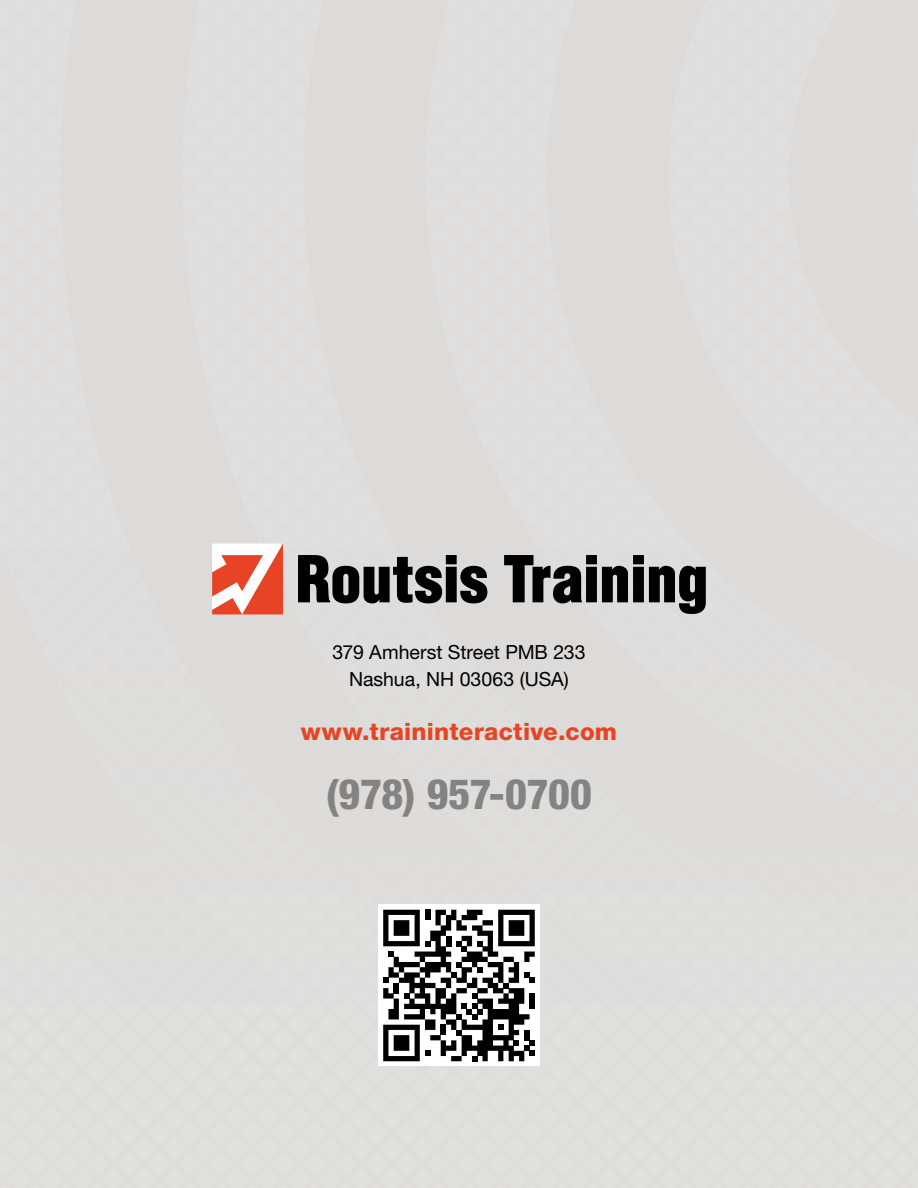
<style>
.page{position:relative;width:918px;height:1188px;background:#dedddc}
.page>*{position:absolute;margin:0;border:0;box-sizing:border-box;transform-origin:0 0}
.t1{font:800 condensed 42px "Helvetica Neue LT Std";letter-spacing:-.005em;color:#838383}
.t2{font:800 24px "Helvetica Neue LT Std";letter-spacing:.01em;color:#e64425}
.t3{font:19.5px/27px "Helvetica Neue LT Std";letter-spacing:-.005em;color:#000;text-align:center}
</style>
<div class="page">
<svg style="left:212px;top:544px;width:71px;height:70px;background:#ef907d"></svg>
<svg style="left:298px;top:555px;width:144px;height:48px"></svg>
<div style="left:446px;top:567px;width:11px;height:35px;background:#000"></div>
<div style="left:446px;top:555px;width:11px;height:9px;background:#000"></div>
<svg style="left:460px;top:566px;width:27px;height:37px"></svg>
<svg style="left:504px;top:555px;width:78px;height:48px"></svg>
<div style="left:586px;top:555px;width:11px;height:9px;background:#000"></div>
<div style="left:586px;top:567px;width:11px;height:35px;background:#000"></div>
<svg style="left:602px;top:566px;width:26px;height:36px"></svg>
<div style="left:633px;top:555px;width:11px;height:9px;background:#000"></div>
<div style="left:633px;top:567px;width:11px;height:35px;background:#000"></div>
<svg style="left:649px;top:566px;width:57px;height:48px"></svg>
<div style="left:378px;top:904px;width:162px;height:162px;background:#fff"></div>
<svg style="left:383px;top:910px;width:152px;height:151px"></svg>
<p class="t3" style="left:332px;top:639px;width:255px">379 Amherst Street PMB 233<br>Nashua, NH 03063 (USA)</p>
<p class="t2" style="left:301px;top:718px;width:318px">www.traininteractive.com</p>
<h1 class="t1" style="left:326px;top:769px;width:268px">(978) 957-0700</h1>
</div>
